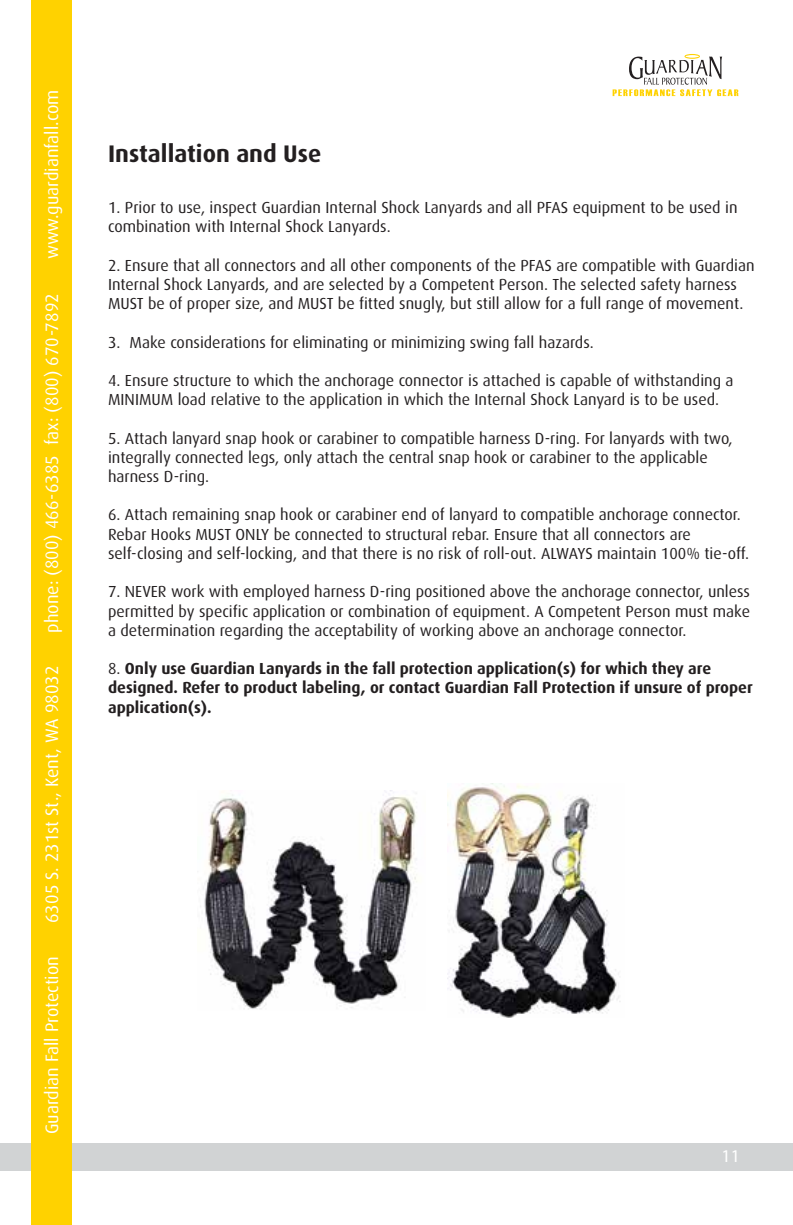
<style>
.page{position:relative;width:793px;height:1225px;background:#fff}
.page>*{position:absolute;margin:0;border:0;box-sizing:border-box;transform-origin:0 0}
.t1{font:700 24px "Dax";color:#231f20}
.t2{font:18px "Dax";color:#fff}
.t3{font:18px "Myriad Pro";color:#fff}
.t4{font:16px/19.2px "Dax";color:#231f20}
.t5{font:700 16px/19.2px "Dax";color:#231f20}
.s1{font-weight:400}
</style>
<div class="page">
<div style="left:0;top:1143px;width:792px;height:27px;background:#d1d3d4"></div>
<div style="left:32px;top:0;width:40px;height:1224px;background:#ffd200"></div>
<svg style="left:612px;top:54px;width:126px;height:42px"></svg>
<img style="left:447px;top:783px;width:174px;height:234px">
<img style="left:200px;top:790px;width:217px;height:219px">
<p class="t2" style="left:42px;top:259px;width:171px;rotate:-90deg">www.guardianfall.com</p>
<p class="t2" style="left:42px;top:632px;width:341px;rotate:-90deg">phone: (800) 466-6385 fax: (800) 670-7892</p>
<p class="t2" style="left:42px;top:922px;width:258px;rotate:-90deg">6305 S. 231st St., Kent, WA 98032</p>
<p class="t2" style="left:42px;top:1134px;width:179px;rotate:-90deg">Guardian Fall Protection</p>
<h1 class="t1" style="left:108px;top:140px;width:215px">Installation and Use</h1>
<p class="t4" style="left:108px;top:198px;width:630px">1. Prior to use, inspect Guardian Internal Shock Lanyards and all PFAS equipment to be used in combination with Internal Shock Lanyards.</p>
<p class="t4" style="left:108px;top:255px;width:647px">2. Ensure that all connectors and all other components of the PFAS are compatible with Guardian<br>Internal Shock Lanyards, and are selected by a Competent Person. The selected safety harness<br>MUST be of proper size, and MUST be fitted snugly, but still allow for a full range of movement.</p>
<p class="t4" style="left:108px;top:332px;width:487px">3. Make considerations for eliminating or minimizing swing fall hazards.</p>
<p class="t4" style="left:108px;top:371px;width:626px">4. Ensure structure to which the anchorage connector is attached is capable of withstanding a<br>MINIMUM load relative to the application in which the Internal Shock Lanyard is to be used.</p>
<p class="t4" style="left:108px;top:428px;width:625px">5. Attach lanyard snap hook or carabiner to compatible harness D-ring. For lanyards with two, integrally connected legs, only attach the central snap hook or carabiner to the applicable harness D-ring.</p>
<p class="t4" style="left:108px;top:505px;width:642px">6. Attach remaining snap hook or carabiner end of lanyard to compatible anchorage connector.<br>Rebar Hooks MUST ONLY be connected to structural rebar. Ensure that all connectors are self-closing and self-locking, and that there is no risk of roll-out. ALWAYS maintain 100% tie-off.</p>
<p class="t4" style="left:108px;top:582px;width:643px;text-align:justify">7. NEVER work with employed harness D-ring positioned above the anchorage connector, unless permitted by specific application or combination of equipment. A Competent Person must make a determination regarding the acceptability of working above an anchorage connector.</p>
<p class="t5" style="left:108px;top:659px;width:645px"><span class="s1">8.</span> Only use Guardian Lanyards in the fall protection application(s) for which they are designed. Refer to product labeling, or contact Guardian Fall Protection if unsure of proper application(s).</p>
<p class="t3" style="left:721px;top:1144px;width:20px">11</p>
</div>
